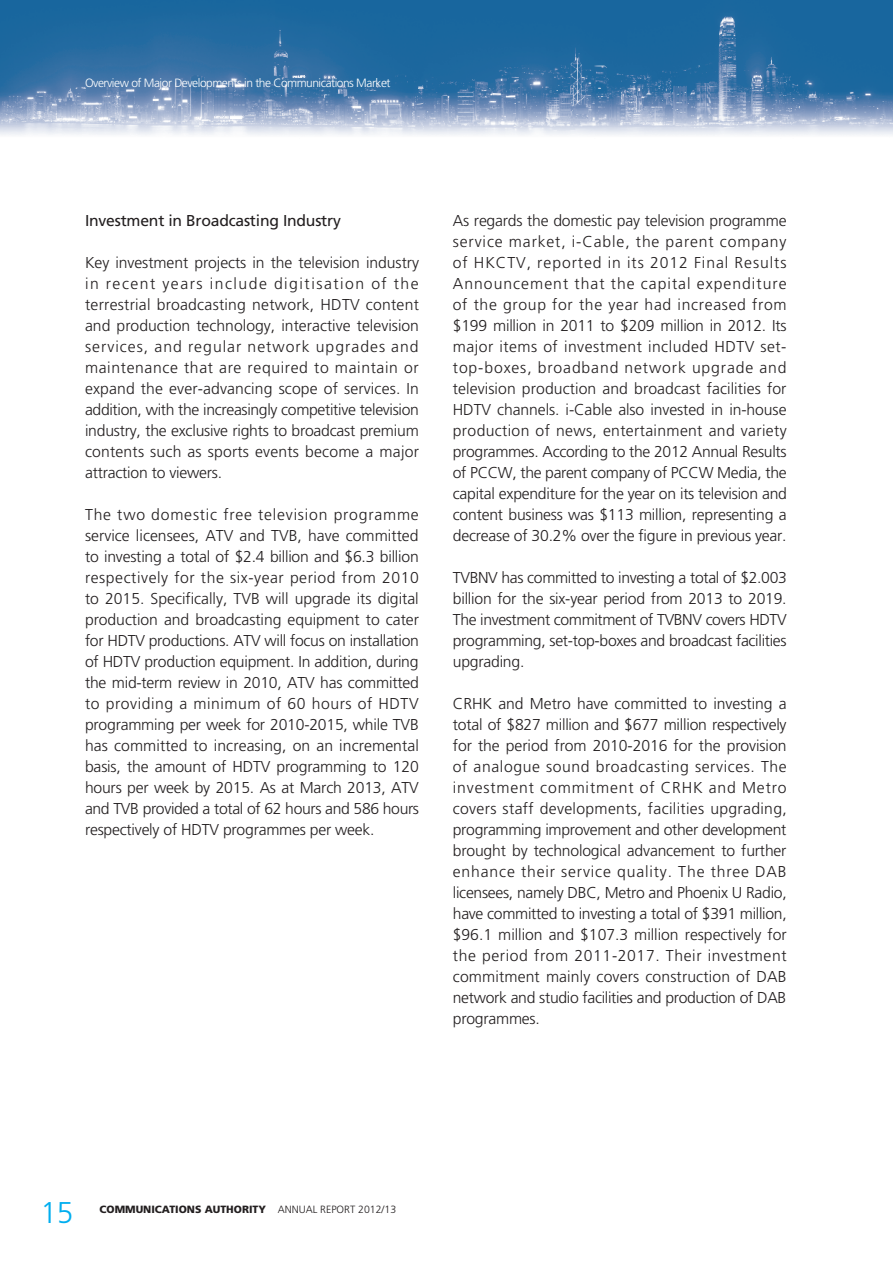
<style>
.page{position:relative;width:893px;height:1263px;background:#fff}
.page>*{position:absolute;margin:0;border:0;box-sizing:border-box;transform-origin:0 0}
.t1{font:300 30px "Frutiger";color:#00aeef}
.t2{font:300 15.75px/21px "Frutiger";letter-spacing:-.015em;color:#231f20;text-align:justify}
.t3{font:15.75px "Frutiger";letter-spacing:-.015em;color:#231f20}
.t4{font:300 12px "Frutiger";letter-spacing:-.04em;color:#fff}
.t5{font:900 10.5px "Frutiger";color:#231f20}
.s1{font-weight:300}
</style>
<div class="page">
<img style="left:0;top:0;width:893px;height:135px">
<p class="t4" style="left:85px;top:76px;width:307px">Overview of Major Developments in the Communications Market</p>
<p class="t3" style="left:85px;top:211px;width:257px">Investment in Broadcasting Industry</p>
<p class="t2" style="left:85px;top:252px;width:335px">Key investment projects in the television industry in recent years include digitisation of the terrestrial broadcasting network, HDTV content and production technology, interactive television services, and regular network upgrades and maintenance that are required to maintain or expand the ever-advancing scope of services. In addition, with the increasingly competitive television industry, the exclusive rights to broadcast premium contents such as sports events become a major attraction to viewers.</p>
<p class="t2" style="left:85px;top:504px;width:336px">The two domestic free television programme service licensees, ATV and TVB, have committed to investing a total of $2.4 billion and $6.3 billion respectively for the six-year period from 2010 to 2015. Specifically, TVB will upgrade its digital production and broadcasting equipment to cater for HDTV productions. ATV will focus on installation of HDTV production equipment. In addition, during the mid-term review in 2010, ATV has committed to providing a minimum of 60 hours of HDTV programming per week for 2010-2015, while TVB has committed to increasing, on an incremental basis, the amount of HDTV programming to 120 hours per week by 2015. As at March 2013, ATV and TVB provided a total of 62 hours and 586 hours respectively of HDTV programmes per week.</p>
<p class="t2" style="left:453px;top:210px;width:336px">As regards the domestic pay television programme service market, i-Cable, the parent company of HKCTV, reported in its 2012 Final Results Announcement that the capital expenditure of the group for the year had increased from $199 million in 2011 to $209 million in 2012. Its major items of investment included HDTV set&shy;top-boxes, broadband network upgrade and television production and broadcast facilities for HDTV channels. i-Cable also invested in in-house production of news, entertainment and variety programmes. According to the 2012 Annual Results of PCCW, the parent company of PCCW Media, the capital expenditure for the year on its television and content business was $113 million, representing a decrease of 30.2% over the figure in previous year.</p>
<p class="t2" style="left:453px;top:567px;width:335px">TVBNV has committed to investing a total of $2.003 billion for the six-year period from 2013 to 2019.<br>The investment commitment of TVBNV covers HDTV programming, set-top-boxes and broadcast facilities upgrading.</p>
<p class="t2" style="left:453px;top:693px;width:335px">CRHK and Metro have committed to investing a total of $827 million and $677 million respectively for the period from 2010-2016 for the provision of analogue sound broadcasting services. The investment commitment of CRHK and Metro covers staff developments, facilities upgrading, programming improvement and other development brought by technological advancement to further enhance their service quality. The three DAB licensees, namely DBC, Metro and Phoenix U Radio, have committed to investing a total of $391 million, $96.1 million and $107.3 million respectively for the period from 2011-2017. Their investment commitment mainly covers construction of DAB network and studio facilities and production of DAB programmes.</p>
<h1 class="t1" style="left:40px;top:1195px;width:34px">15</h1>
<p class="t5" style="left:99px;top:1203px;width:298px">COMMUNICATIONS AUTHORITY <span class="s1">ANNUAL REPORT 2012/13</span></p>
</div>
